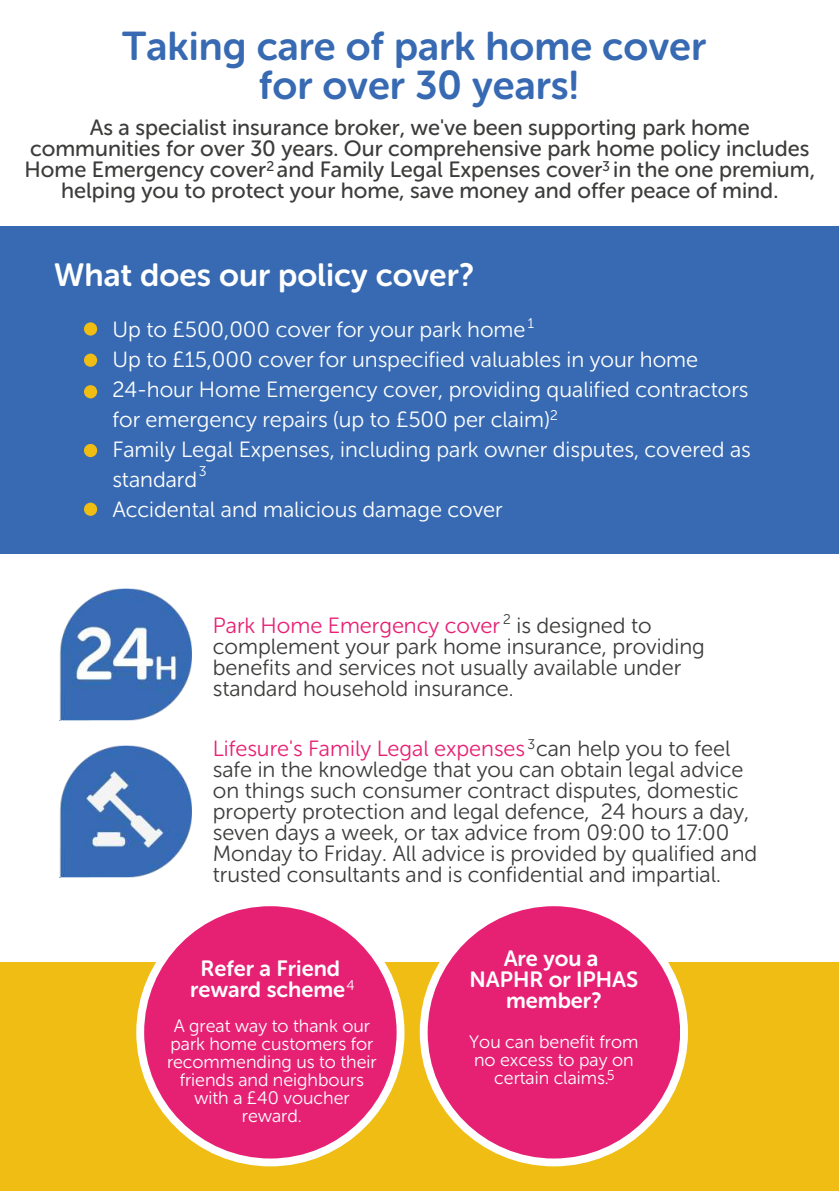
<style>
.page{position:relative;width:839px;height:1191px;background:#fff}
.page>*{position:absolute;margin:0;border:0;box-sizing:border-box;transform-origin:0 0}
.t1{font:40px/39px "Museo Sans Rounded 700";color:#376ab2;text-align:center}
.t2{font:32px "Museo Sans Rounded 700";color:#fff}
.t3{font:22px/21px "Museo Sans Rounded 300";color:#3c3c3b}
.t4{font:22px/30px "Museo Sans Rounded 300";color:#fff}
.t5{font:22px/21px "Museo Sans Rounded 500";color:#3c3c3b;text-align:center}
.t6{font:22px/21px "Museo Sans Rounded 700";color:#fff;text-align:center}
.t7{font:18px/18px "Museo Sans Rounded 300";color:#fff;text-align:center}
.t8{font:14px "Museo Sans Rounded 300";color:#fff}
.t9{font:14px "Museo Sans Rounded 500";color:#3c3c3b}
.t10{font:14px "Museo Sans Rounded 300";color:#3c3c3b}
.s1{color:#e62174}
</style>
<div class="page">
<div style="left:0;top:962px;width:838px;height:229px;background:#efbd14"></div>
<div style="left:136px;top:898px;width:268px;height:268px;background:#fff;border-radius:50%"></div>
<div style="left:144px;top:906px;width:252px;height:253px;background:#e62174;border-radius:50%"></div>
<div style="left:420px;top:898px;width:268px;height:268px;background:#fff;border-radius:50%"></div>
<div style="left:427px;top:906px;width:253px;height:253px;background:#e62174;border-radius:50%"></div>
<img style="left:59px;top:588px;width:132px;height:132px">
<img style="left:59px;top:745px;width:132px;height:132px">
<div style="left:0;top:226px;width:838px;height:328px;background:#376ab2"></div>
<div style="left:84px;top:503px;width:13px;height:13px;background:#efbd14;border-radius:50%"></div>
<div style="left:84px;top:444px;width:13px;height:13px;background:#efbd14;border-radius:50%"></div>
<div style="left:84px;top:385px;width:13px;height:13px;background:#efbd14;border-radius:50%"></div>
<div style="left:84px;top:354px;width:13px;height:13px;background:#efbd14;border-radius:50%"></div>
<div style="left:84px;top:322px;width:13px;height:14px;background:#efbd14;border-radius:50%"></div>
<h1 class="t1" style="left:122px;top:27px;width:585px">Taking care of park home cover for over 30 years!</h1>
<p class="t5" style="left:25px;top:117px;width:791px">As a specialist insurance broker, we've been supporting park home communities for over 30 years. Our comprehensive park home policy includes Home Emergency cover and Family Legal Expenses cover in the one premium, helping you to protect your home, save money and offer peace of mind.</p>
<p class="t9" style="left:266px;top:158px;width:9px">2</p>
<p class="t9" style="left:602px;top:158px;width:9px">3</p>
<h2 class="t2" style="left:54px;top:256px;width:421px">What does our policy cover?</h2>
<p class="t8" style="left:528px;top:315px;width:8px">1</p>
<p class="t4" style="left:112px;top:314px;width:639px">Up to £500,000 cover for your park home<br>Up to £15,000 cover for unspecified valuables in your home 24-hour Home Emergency cover, providing qualified contractors for emergency repairs (up to £500 per claim)<br>Family Legal Expenses, including park owner disputes, covered as standard<br>Accidental and malicious damage cover</p>
<p class="t8" style="left:550px;top:407px;width:9px">2</p>
<p class="t8" style="left:199px;top:463px;width:9px">3</p>
<p class="t10" style="left:503px;top:611px;width:9px">2</p>
<p class="t3" style="left:213px;top:615px;width:493px"><span class="s1">Park Home Emergency cover</span> is designed to complement your park home insurance, providing benefits and services not usually available under standard household insurance.</p>
<p class="t10" style="left:527px;top:736px;width:9px">3</p>
<p class="t3" style="left:213px;top:738px;width:546px"><span class="s1">Lifesure's Family Legal expenses</span> can help you to feel safe in the knowledge that you can obtain legal advice on things such consumer contract disputes, domestic property protection and legal defence, 24 hours a day, seven days a week, or tax advice from 09:00 to 17:00<br>Monday to Friday. All advice is provided by qualified and trusted consultants and is confidential and impartial.</p>
<p class="t6" style="left:190px;top:958px;width:166px">Refer a Friend reward scheme<sup>4</sup></p>
<p class="t7" style="left:167px;top:1017px;width:211px">A great way to thank our park home customers for recommending us to their friends and neighbours with a £40 voucher reward.</p>
<p class="t6" style="left:469px;top:948px;width:170px">Are you a<br>NAPHR or IPHAS member?</p>
<p class="t7" style="left:469px;top:1033px;width:170px">You can benefit from no excess to pay on certain claims.<sup>5</sup></p>
</div>
